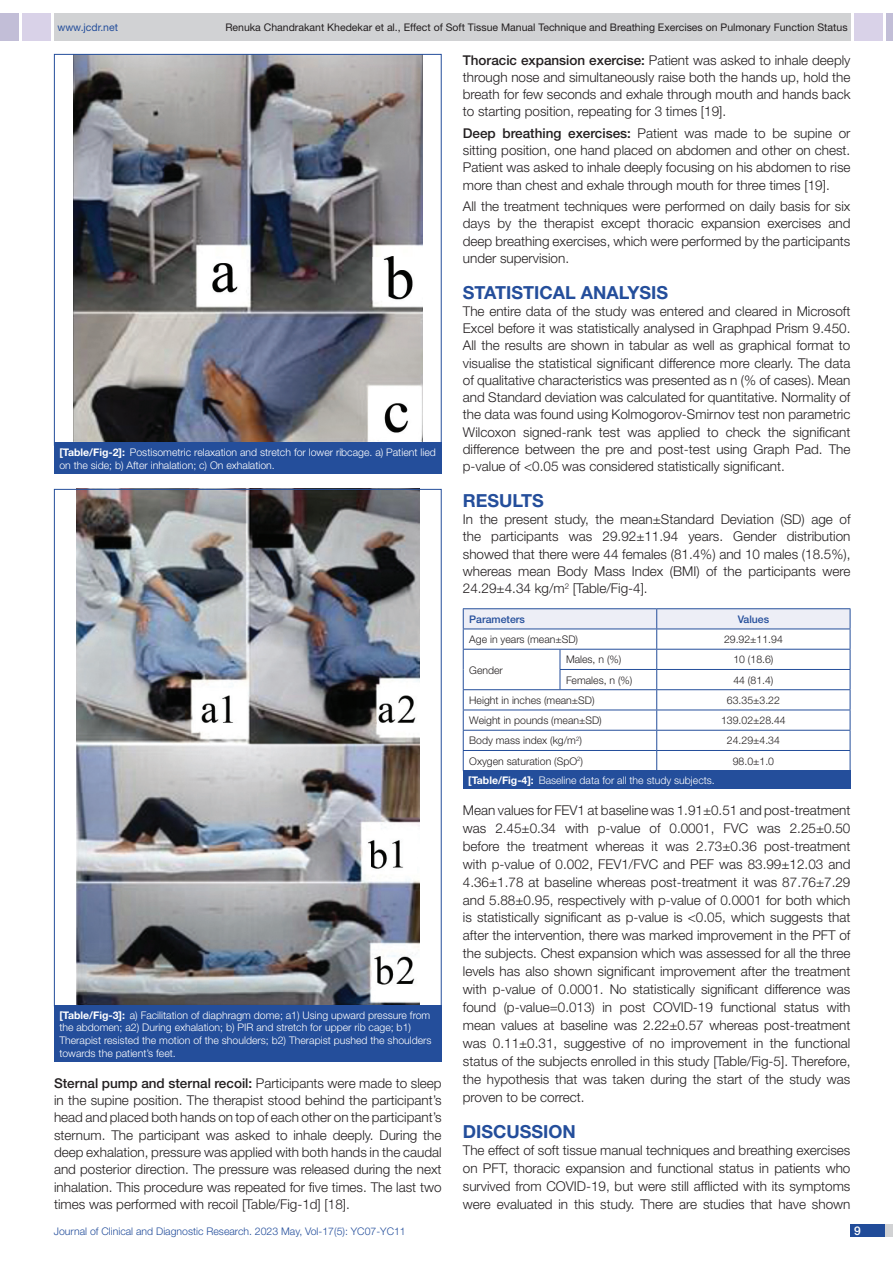
<style>
.page{position:relative;width:893px;height:1263px;background:#fff}
.page>*{position:absolute;margin:0;border:0;box-sizing:border-box;transform-origin:0 0}
.Heading{font:700 18px "Helvetica Neue";color:#244e9b}
.Body_text{font:300 13.5px/17.2px "Helvetica Neue";color:#231f20;text-align:justify}
.t1{font:500 12px "Helvetica Neue";color:#fff}
.TABLE_FIG{font:300 10.5px/12.6px "Helvetica Neue";color:#fff}
.tb_txt{font:300 10.5px "Helvetica Neue";color:#231f20}
.t2{font:10.5px "Helvetica Neue";color:#231f20}
.tb_txt_numeric{font:300 10.5px "Helvetica Neue";color:#231f20}
.t3{font:300 10.5px "Helvetica Neue";color:#244e9b}
.tb_head{font:500 10.5px "Helvetica Neue";color:#244e9b}
.t4{font:10.5px "Helvetica Neue";color:#244e9b}
.s1{font-weight:700}
.s2{font-weight:500}
</style>
<div class="page">
<div style="left:54px;top:13px;width:796px;height:28px;background:#d1d2d4"></div>
<div style="left:0;top:13px;width:19px;height:28px;background:#c2bed7"></div>
<div style="left:22px;top:13px;width:29px;height:28px;background:#d9d2e8"></div>
<div style="left:886px;top:13px;width:7px;height:28px;background:#c2bed7"></div>
<div style="left:854px;top:13px;width:29px;height:28px;background:#d9d2e8"></div>
<div style="left:850px;top:1224px;width:43px;height:13px;background:#d1d2d4"></div>
<div style="left:850px;top:1224px;width:35px;height:13px;background:#214c99"></div>
<img style="left:73px;top:56px;width:349px;height:386px">
<div style="left:54px;top:442px;width:388px;height:32px;background:#244e9b"></div>
<img style="left:76px;top:491px;width:343px;height:513px">
<div style="left:54px;top:1005px;width:388px;height:57px;background:#244e9b"></div>
<hr style="left:463px;top:608px;width:97px;height:1px;background:#244e9b">
<hr style="left:560px;top:608px;width:97px;height:1px;background:#244e9b">
<hr style="left:657px;top:608px;width:193px;height:1px;background:#244e9b">
<svg style="left:463px;top:609px;width:388px;height:161px"></svg>
<div style="left:463px;top:770px;width:387px;height:19px;background:#244e9b"></div>
<p class="t4" style="left:57px;top:21px;width:62px">www.jcdr.net</p>
<p class="t2" style="left:225px;top:21px;width:624px">Renuka Chandrakant Khedekar et al., Effect of Soft Tissue Manual Technique and Breathing Exercises on Pulmonary Function Status</p>
<p class="TABLE_FIG" style="left:59px;top:446px;width:378px"><span class="s1">[Table/Fig-2]:</span> Postisometric relaxation and stretch for lower ribcage. a) Patient lied on the side; b) After inhalation; c) On exhalation.</p>
<p class="TABLE_FIG" style="left:59px;top:1008px;width:374px"><span class="s1">[Table/Fig-3]:</span> a) Facilitation of diaphragm dome; a1) Using upward pressure from the abdomen; a2) During exhalation; b) PIR and stretch for upper rib cage; b1)<br>Therapist resisted the motion of the shoulders; b2) Therapist pushed the shoulders towards the patient’s feet.</p>
<p class="Body_text" style="left:54px;top:1074px;width:389px"><span class="s2">Sternal pump and sternal recoil:</span> Participants were made to sleep in the supine position. The therapist stood behind the participant’s head and placed both hands on top of each other on the participant’s sternum. The participant was asked to inhale deeply. During the deep exhalation, pressure was applied with both hands in the caudal and posterior direction. The pressure was released during the next inhalation. This procedure was repeated for five times. The last two times was performed with recoil [Table/Fig-1d] [18].</p>
<p class="Body_text" style="left:463px;top:51px;width:389px"><span class="s2">Thoracic expansion exercise:</span> Patient was asked to inhale deeply through nose and simultaneously raise both the hands up, hold the breath for few seconds and exhale through mouth and hands back to starting position, repeating for 3 times [19].</p>
<p class="Body_text" style="left:463px;top:124px;width:389px"><span class="s2">Deep breathing exercises:</span> Patient was made to be supine or sitting position, one hand placed on abdomen and other on chest.<br>Patient was asked to inhale deeply focusing on his abdomen to rise more than chest and exhale through mouth for three times [19].</p>
<p class="Body_text" style="left:463px;top:197px;width:389px">All the treatment techniques were performed on daily basis for six days by the therapist except thoracic expansion exercises and deep breathing exercises, which were performed by the participants under supervision.</p>
<p class="Heading" style="left:463px;top:281px;width:207px">STATISTICAL ANALYSIS</p>
<p class="Body_text" style="left:463px;top:302px;width:389px">The entire data of the study was entered and cleared in Microsoft Excel before it was statistically analysed in Graphpad Prism 9.450.<br>All the results are shown in tabular as well as graphical format to visualise the statistical significant difference more clearly. The data of qualitative characteristics was presented as n (% of cases). Mean and Standard deviation was calculated for quantitative. Normality of the data was found using Kolmogorov-Smirnov test non parametric Wilcoxon signed-rank test was applied to check the significant difference between the pre and post-test using Graph Pad. The p-value of &lt;0.05 was considered statistically significant.</p>
<p class="Heading" style="left:463px;top:489px;width:83px">RESULTS</p>
<p class="Body_text" style="left:463px;top:510px;width:389px">In the present study, the mean±Standard Deviation (SD) age of the participants was 29.92±11.94 years. Gender distribution showed that there were 44 females (81.4%) and 10 males (18.5%), whereas mean Body Mass Index (BMI) of the participants were 24.29±4.34 kg/m<sup>2</sup> [Table/Fig-4].</p>
<p class="tb_head" style="left:469px;top:613px;width:57px">Parameters</p>
<p class="tb_head" style="left:738px;top:613px;width:33px">Values</p>
<p class="tb_txt" style="left:469px;top:633px;width:110px">Age in years (mean±SD)</p>
<p class="tb_txt_numeric" style="left:724px;top:633px;width:60px">29.92±11.94</p>
<p class="tb_txt" style="left:469px;top:663px;width:35px">Gender</p>
<p class="tb_txt" style="left:566px;top:653px;width:57px">Males, n (%)</p>
<p class="tb_txt_numeric" style="left:733px;top:653px;width:42px">10 (18.6)</p>
<p class="tb_txt" style="left:566px;top:673px;width:68px">Females, n (%)</p>
<p class="tb_txt_numeric" style="left:733px;top:673px;width:42px">44 (81.4)</p>
<p class="tb_txt" style="left:469px;top:694px;width:127px">Height in inches (mean±SD)</p>
<p class="tb_txt_numeric" style="left:727px;top:694px;width:55px">63.35±3.22</p>
<p class="tb_txt" style="left:469px;top:714px;width:134px">Weight in pounds (mean±SD)</p>
<p class="tb_txt_numeric" style="left:721px;top:714px;width:66px">139.02±28.44</p>
<p class="tb_txt" style="left:469px;top:734px;width:114px">Body mass index (kg/m<sup>2</sup>)</p>
<p class="tb_txt_numeric" style="left:727px;top:734px;width:55px">24.29±4.34</p>
<p class="tb_txt" style="left:469px;top:754px;width:115px">Oxygen saturation (SpO<sup>2</sup>)</p>
<p class="tb_txt_numeric" style="left:733px;top:754px;width:43px">98.0±1.0</p>
<p class="TABLE_FIG" style="left:468px;top:774px;width:248px"><span class="s1">[Table/Fig-4]:</span> Baseline data for all the study subjects.</p>
<p class="Body_text" style="left:463px;top:801px;width:389px;line-height:17.9px">Mean values for FEV1 at baseline was 1.91±0.51 and post-treatment was 2.45±0.34 with p-value of 0.0001, FVC was 2.25±0.50 before the treatment whereas it was 2.73±0.36 post-treatment with p-value of 0.002, FEV1/FVC and PEF was 83.99±12.03 and 4.36±1.78 at baseline whereas post-treatment it was 87.76±7.29 and 5.88±0.95, respectively with p-value of 0.0001 for both which is statistically significant as p-value is &lt;0.05, which suggests that after the intervention, there was marked improvement in the PFT of the subjects. Chest expansion which was assessed for all the three levels has also shown significant improvement after the treatment with p-value of 0.0001. No statistically significant difference was found (p-value=0.013) in post COVID-19 functional status with mean values at baseline was 2.22±0.57 whereas post-treatment was 0.11±0.31, suggestive of no improvement in the functional status of the subjects enrolled in this study [Table/Fig-5]. Therefore, the hypothesis that was taken during the start of the study was proven to be correct.</p>
<p class="Heading" style="left:463px;top:1120px;width:115px">DISCUSSION</p>
<p class="Body_text" style="left:463px;top:1141px;width:389px;line-height:17.9px">The effect of soft tissue manual techniques and breathing exercises on PFT, thoracic expansion and functional status in patients who survived from COVID-19, but were still afflicted with its symptoms were evaluated in this study. There are studies that have shown</p>
<p class="t3" style="left:54px;top:1225px;width:353px">Journal of Clinical and Diagnostic Research. 2023 May, Vol-17(5): YC07-YC11</p>
<p class="t1" style="left:854px;top:1223px;width:8px">9</p>
</div>
